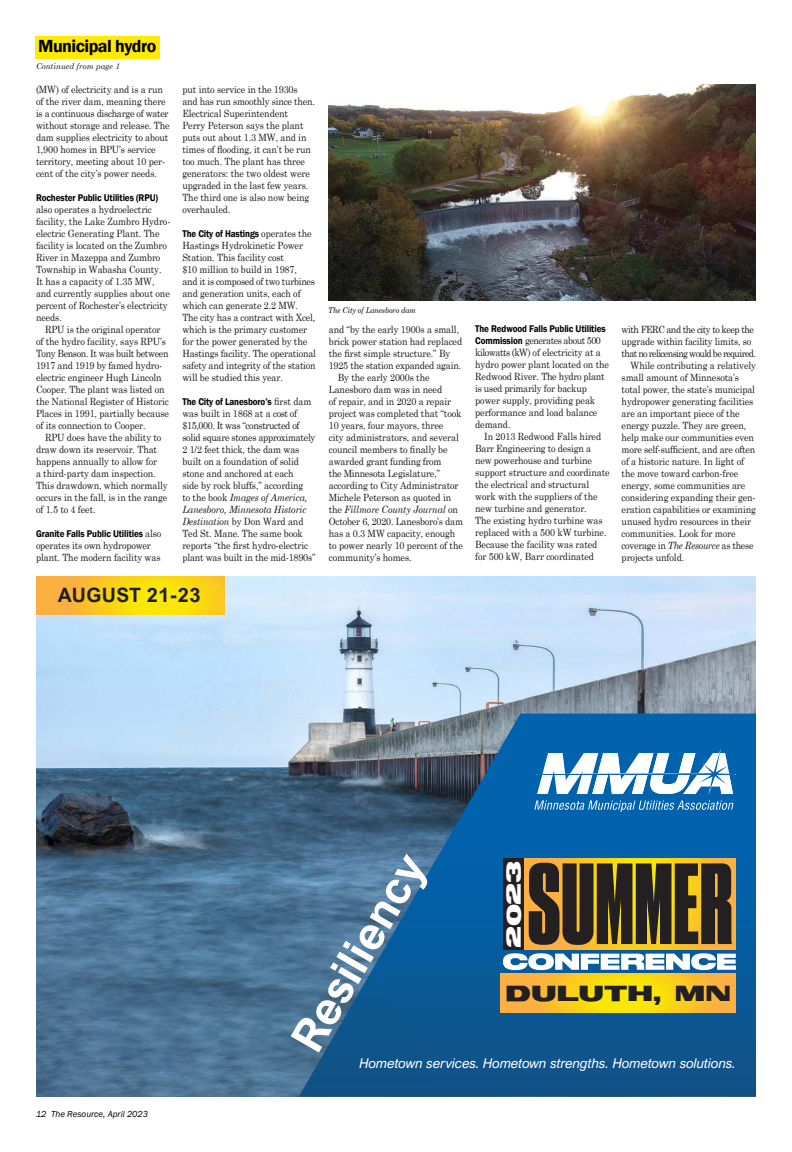
<style>
.page{position:relative;width:792px;height:1152px;background:#fff}
.page>*{position:absolute;margin:0;border:0;box-sizing:border-box;transform-origin:0 0}
.t1{font:700 45.5px "Arial Nova";color:#fff}
.t2{font:800 21.7px "Neutro";letter-spacing:.02em;color:#231f20}
.t3{font:700 19.8px "Arial Nova";letter-spacing:.02em;color:#231f20}
.t4{font:800 19.7px "Neutro";color:#fff}
.Display_-_Headline{font:600 18px "Franklin Gothic";letter-spacing:-.03em;color:#000}
.t5{font:italic 13.4px "Arial Nova";color:#fff}
.t6{font:10px/12px "Century Schoolbook";letter-spacing:-.01em;color:#1a1a1a;scale:.9 1}
.t7{font:10px/12px "Century Schoolbook";letter-spacing:-.05em;color:#1a1a1a;scale:.9 1}
.t8{font:600 10px "Franklin Gothic";letter-spacing:-.01em;color:#000;scale:.9 1}
.t9{font:italic 9px "Franklin Gothic";color:#000}
.t10{font:italic 8px "Century Schoolbook";letter-spacing:-.01em;color:#000;scale:.9 1}
.Display_-_Headline_1{font:italic 8px "Century Schoolbook";color:#1a1a1a}
.s1{font-family:"Franklin Gothic";font-weight:600;color:#000}
.s2{font-style:italic}
</style>
<div class="page">
<img style="left:36px;top:577px;width:720px;height:520px">
<svg style="left:294px;top:714px;width:462px;height:383px;background:#406c86"></svg>
<svg style="left:36px;top:577px;width:189px;height:38px;background:#face1d"></svg>
<div style="left:36px;top:36px;width:124px;height:22px;background:#ffea00"></div>
<img style="left:328px;top:85px;width:428px;height:216px">
<p class="Display_-_Headline" style="left:38px;top:35px;width:120px">Municipal hydro</p>
<p class="Display_-_Headline_1" style="left:36px;top:60px;width:85px">Continued from page 1</p>
<p class="t6" style="left:36px;top:83px;width:150px">(MW) of electricity and is a run of the river dam, meaning there is a continuous discharge of water without storage and release. The dam supplies electricity to about<br>1,900 homes in BPU’s service territory, meeting about 10 per&shy;cent of the city’s power needs.</p>
<p class="t8" style="left:36px;top:192px;width:137px">Rochester Public Utilities (RPU)</p>
<p class="t6" style="left:36px;top:203px;width:151px">also operates a hydroelectric facility, the Lake Zumbro Hydro&shy;electric Generating Plant. The facility is located on the Zumbro<br>River in Mazeppa and Zumbro<br>Township in Wabasha County.<br>It has a capacity of 1.35 MW, and currently supplies about one percent of Rochester’s electricity needs.</p>
<p class="t6" style="left:36px;top:323px;width:149px;text-indent:9px">RPU is the original operator of the hydro facility, says RPU’s<br>Tony Benson. It was built between<br>1917 and 1919 by famed hydro&shy;electric engineer Hugh Lincoln<br>Cooper. The plant was listed on the National Register of Historic<br>Places in 1991, partially because of its connection to Cooper.</p>
<p class="t6" style="left:36px;top:431px;width:148px;text-indent:9px">RPU does have the ability to draw down its reservoir. That happens annually to allow for<br>a third-party dam inspection.<br>This drawdown, which normally occurs in the fall, is in the range of 1.5 to 4 feet.</p>
<p class="t6" style="left:36px;top:527px;width:141px"><span class="s1">Granite Falls Public Utilities</span> also operates its own hydropower plant. The modern facility was</p>
<p class="t6" style="left:182px;top:82px;width:149px">put into service in the 1930s and has run smoothly since then.<br>Electrical Superintendent<br>Perry Peterson says the plant puts out about 1.3 MW, and in times of flooding, it can’t be run too much. The plant has three generators: the two oldest were upgraded in the last few years.<br>The third one is also now being overhauled.</p>
<p class="t6" style="left:182px;top:226px;width:150px"><span class="s1">The City of Hastings</span> operates the<br>Hastings Hydrokinetic Power<br>Station. This facility cost<br>$10 million to build in 1987,<br>and it is composed of two turbines and generation units, each of which can generate 2.2 MW.<br>The city has a contract with Xcel, which is the primary customer for the power generated by the<br>Hastings facility. The operational safety and integrity of the station will be studied this year.</p>
<p class="t6" style="left:182px;top:394px;width:149px"><span class="s1">The City of Lanesboro’s</span> first dam was built in 1868 at a cost of $15,000. It was “constructed of solid square stones approximately<br>2 1/2 feet thick, the dam was built on a foundation of solid stone and anchored at each<br>side by rock bluffs,” according<br>to the book <span class="s2">Images of America,<br>Lanesboro, Minnesota Historic<br>Destination</span> by Don Ward and<br>Ted St. Mane. The same book reports “the first hydro-electric plant was built in the mid-1890s”</p>
<p class="t3" style="left:58px;top:583px;width:144px">AUGUST 21-23</p>
<p class="t10" style="left:328px;top:304px;width:99px">The City of Lanesboro dam</p>
<p class="t6" style="left:329px;top:322px;width:150px">and “by the early 1900s a small, brick power station had replaced the first simple structure.” By<br>1925 the station expanded again.</p>
<p class="t6" style="left:329px;top:370px;width:151px;text-indent:9px">By the early 2000s the<br>Lanesboro dam was in need<br>of repair, and in 2020 a repair project was completed that “took<br>10 years, four mayors, three<br>city administrators, and several council members to finally be awarded grant funding from<br>the Minnesota Legislature,” according to City Administrator<br>Michele Peterson as quoted in the <span class="s2">Fillmore County Journal</span> on<br>October 6, 2020. Lanesboro’s dam has a 0.3 MW capacity, enough to power nearly 10 percent of the community’s homes.</p>
<p class="t6" style="left:475px;top:322px;width:150px"><span class="s1">The Redwood Falls Public Utilities<br>Commission</span> generates about 500 kilowatts (kW) of electricity at a hydro power plant located on the<br>Redwood River. The hydro plant is used primarily for backup power supply, providing peak performance and load balance demand.</p>
<p class="t6" style="left:475px;top:430px;width:151px;text-indent:9px">In 2013 Redwood Falls hired<br>Barr Engineering to design a new powerhouse and turbine support structure and coordinate the electrical and structural work with the suppliers of the new turbine and generator.<br>The existing hydro turbine was replaced with a 500 kW turbine.<br>Because the facility was rated for 500 kW, Barr coordinated</p>
<p class="t7" style="left:622px;top:322px;width:151px">with FERC and the city to keep the upgrade within facility limits, so that no relicensing would be required.</p>
<p class="t6" style="left:622px;top:358px;width:151px;text-indent:9px">While contributing a relatively small amount of Minnesota’s total power, the state’s municipal hydropower generating facilities are an important piece of the energy puzzle. They are green, help make our communities even more self-sufficient, and are often of a historic nature. In light of the move toward carbon-free energy, some communities are considering expanding their gen&shy;eration capabilities or examining unused hydro resources in their communities. Look for more coverage in <span class="s2">The Resource</span> as these projects unfold.</p>
<p class="t9" style="left:36px;top:1108px;width:114px">12 The Resource, April 2023</p>
<p class="t1" style="left:280px;top:1034px;width:222px;rotate:-60deg">Resiliency</p>
<p class="t5" style="left:359px;top:1056px;width:378px">Hometown services. Hometown strengths. Hometown solutions.</p>
<p class="t4" style="left:501px;top:948px;width:89px;rotate:-90deg">2023</p>
<p class="t2" style="left:506px;top:980px;width:227px">Duluth, MN</p>
</div>
